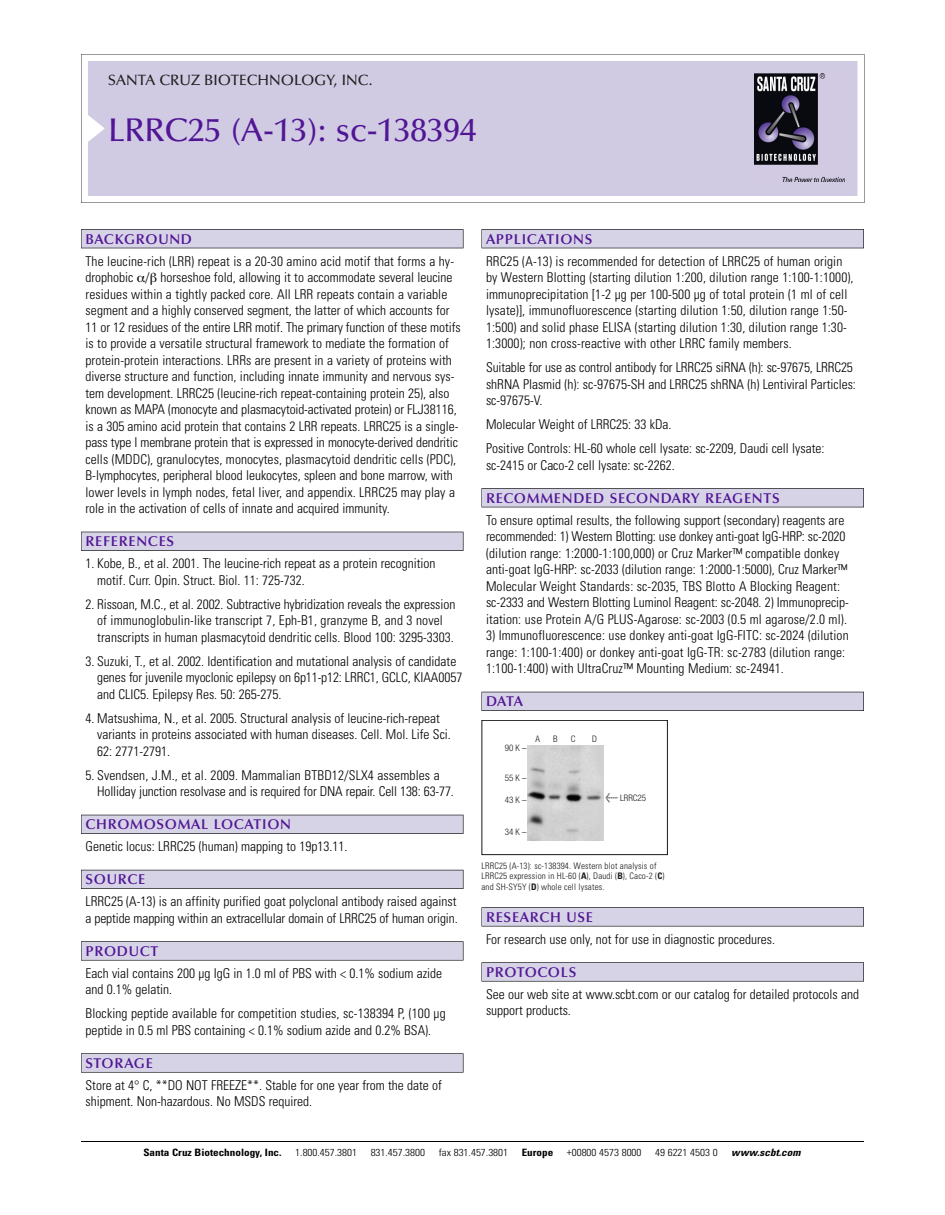
<style>
.page{position:relative;width:945px;height:1215px;background:#fff}
.page>*{position:absolute;margin:0;border:0;box-sizing:border-box;transform-origin:0 0}
.t1{font:500 33px "Optima";color:#511695}
.t2{font:500 15px "Optima";color:#231f20}
.t3{font:600 14.25px "Optima";letter-spacing:.05em;color:#511695}
.t4{font:300 condensed 13.5px/16.5px "Univers";color:#000}
.t5{font:300 condensed 10.2px "Univers";color:#000;scale:1.1 1}
.t6{font:700 condensed 10.2px "Univers";color:#000;scale:1.1 1}
.t7{font:italic 700 condensed 10.2px "Univers";letter-spacing:.005em;color:#000;scale:1.1 1}
.t8{font:9px/10.5px "Univers Condensed Light+DYUTOL";letter-spacing:.015em;color:#191919}
.t9{font:9px "Helvetica Neue Light Cond+EWITHI";color:#191919}
.s1{font-family:"Meta Plus Book Roman+CRAPQR";font-size:10.5px}
.s2{font-family:"Univers Condensed Bold+MOVNUN"}
</style>
<div class="page">
<svg style="left:81px;top:54px;width:783px;height:149px"></svg>
<div style="left:88px;top:61px;width:769px;height:135px;background:#d1cae3"></div>
<img style="left:755px;top:74px;width:90px;height:108px">
<div style="left:81px;top:229px;width:382px;height:19px;background:#525156"></div>
<div style="left:81px;top:230px;width:382px;height:18px;background:#d7d3e7"></div>
<div style="left:81px;top:532px;width:382px;height:19px;background:#515055"></div>
<div style="left:81px;top:532px;width:382px;height:18px;background:#d7d3e7"></div>
<div style="left:81px;top:815px;width:382px;height:19px;background:#525158"></div>
<div style="left:81px;top:815px;width:382px;height:18px;background:#d7d3e7"></div>
<div style="left:81px;top:870px;width:382px;height:19px;background:#54535a"></div>
<div style="left:81px;top:870px;width:382px;height:18px;background:#d7d3e7"></div>
<svg style="left:81px;top:941px;width:382px;height:20px"></svg>
<div style="left:81px;top:942px;width:382px;height:18px;background:#d7d3e7"></div>
<div style="left:81px;top:1053px;width:382px;height:20px;background:#666667"></div>
<div style="left:81px;top:1054px;width:382px;height:18px;background:#d7d3e7"></div>
<div style="left:482px;top:229px;width:382px;height:19px;background:#525156"></div>
<div style="left:482px;top:230px;width:381px;height:18px;background:#d7d3e7"></div>
<div style="left:482px;top:488px;width:382px;height:19px;background:#525155"></div>
<div style="left:482px;top:489px;width:381px;height:18px;background:#d7d3e7"></div>
<div style="left:482px;top:692px;width:382px;height:19px;background:#525158"></div>
<div style="left:482px;top:692px;width:381px;height:18px;background:#d7d3e7"></div>
<div style="left:482px;top:907px;width:382px;height:19px;background:#575759"></div>
<div style="left:482px;top:908px;width:381px;height:18px;background:#d7d3e7"></div>
<svg style="left:482px;top:962px;width:382px;height:20px"></svg>
<div style="left:482px;top:963px;width:381px;height:18px;background:#d7d3e7"></div>
<hr style="left:81px;top:1141px;width:783px;height:1px;background:#000">
<div style="left:482px;top:720px;width:186px;height:135px;border:1px solid #191919"></div>
<img style="left:528px;top:745px;width:75px;height:95px">
<p class="t2" style="left:108px;top:74px;width:266px">SANTA CRUZ BIOTECHNOLOGY, INC.</p>
<h1 class="t1" style="left:108px;top:117px;width:370px">LRRC25 (A-13): sc-138394</h1>
<p class="t3" style="left:86px;top:233px;width:108px">BACKGROUND</p>
<p class="t4" style="left:86px;top:254px;width:377px">The leucine-rich (LRR) repeat is a 20-30 amino acid motif that forms a hy&shy;drophobic / horseshoe fold, allowing it to accommodate several leucine residues within a tightly packed core. All LRR repeats contain a variable segment and a highly conserved segment, the latter of which accounts for 11 or 12 residues of the entire LRR motif. The primary function of these motifs is to provide a versatile structural framework to mediate the formation of protein-protein interactions. LRRs are present in a variety of proteins with diverse structure and function, including innate immunity and nervous sys&shy;tem development. LRRC25 (leucine-rich repeat-containing protein 25), also known as MAPA (monocyte and plasmacytoid-activated protein) or FLJ38116, is a 305 amino acid protein that contains 2 LRR repeats. LRRC25 is a single&shy;pass type I membrane protein that is expressed in monocyte-derived dendritic cells (MDDC), granulocytes, monocytes, plasmacytoid dendritic cells (PDC), B-lymphocytes, peripheral blood leukocytes, spleen and bone marrow, with lower levels in lymph nodes, fetal liver, and appendix. LRRC25 may play a role in the activation of cells of innate and acquired immunity.</p>
<p class="t3" style="left:86px;top:536px;width:90px">REFERENCES</p>
<p class="t4" style="left:97px;top:556px;width:340px;text-indent:-12px">1. Kobe, B., et al. 2001. The leucine-rich repeat as a protein recognition motif. Curr. Opin. Struct. Biol. 11: 725-732.</p>
<p class="t4" style="left:97px;top:597px;width:360px;text-indent:-12px">2. Rissoan, M.C., et al. 2002. Subtractive hybridization reveals the expression of immunoglobulin-like transcript 7, Eph-B1, granzyme B, and 3 novel transcripts in human plasmacytoid dendritic cells. Blood 100: 3295-3303.</p>
<p class="t4" style="left:97px;top:654px;width:367px;text-indent:-12px">3. Suzuki, T., et al. 2002. Identification and mutational analysis of candidate genes for juvenile myoclonic epilepsy on 6p11-p12: LRRC1, GCLC, KIAA0057 and CLIC5. Epilepsy Res. 50: 265-275.</p>
<p class="t4" style="left:97px;top:711px;width:355px;text-indent:-12px">4. Matsushima, N., et al. 2005. Structural analysis of leucine-rich-repeat variants in proteins associated with human diseases. Cell. Mol. Life Sci.<br>62: 2771-2791.</p>
<p class="t4" style="left:97px;top:768px;width:358px;text-indent:-12px">5. Svendsen, J.M., et al. 2009. Mammalian BTBD12/SLX4 assembles a<br>Holliday junction resolvase and is required for DNA repair. Cell 138: 63-77.</p>
<p class="t3" style="left:86px;top:819px;width:207px">CHROMOSOMAL LOCATION</p>
<p class="t4" style="left:86px;top:839px;width:263px">Genetic locus: LRRC25 (human) mapping to 19p13.11.</p>
<p class="t3" style="left:86px;top:874px;width:61px">SOURCE</p>
<p class="t4" style="left:86px;top:894px;width:374px">LRRC25 (A-13) is an affinity purified goat polyclonal antibody raised against a peptide mapping within an extracellular domain of LRRC25 of human origin.</p>
<p class="t3" style="left:86px;top:945px;width:74px">PRODUCT</p>
<p class="t4" style="left:86px;top:966px;width:358px">Each vial contains 200 µg IgG in 1.0 ml of PBS with &lt; 0.1% sodium azide and 0.1% gelatin.</p>
<p class="t4" style="left:86px;top:1006px;width:362px">Blocking peptide available for competition studies, sc-138394 P, (100 µg peptide in 0.5 ml PBS containing &lt; 0.1% sodium azide and 0.2% BSA).</p>
<p class="t3" style="left:86px;top:1057px;width:69px">STORAGE</p>
<p class="t4" style="left:86px;top:1078px;width:358px">Store at 4° C, **DO NOT FREEZE**. Stable for one year from the date of shipment. Non-hazardous. No MSDS required.</p>
<p class="t3" style="left:486px;top:233px;width:108px">APPLICATIONS</p>
<p class="t4" style="left:486px;top:254px;width:369px">RRC25 (A-13) is recommended for detection of LRRC25 of human origin by Western Blotting (starting dilution 1:200, dilution range 1:100-1:1000), immunoprecipitation [1-2 µg per 100-500 µg of total protein (1 ml of cell lysate)], immunofluorescence (starting dilution 1:50, dilution range 1:50- 1:500) and solid phase ELISA (starting dilution 1:30, dilution range 1:30- 1:3000); non cross-reactive with other LRRC family members.</p>
<p class="t4" style="left:486px;top:360px;width:371px">Suitable for use as control antibody for LRRC25 siRNA (h): sc-97675, LRRC25 shRNA Plasmid (h): sc-97675-SH and LRRC25 shRNA (h) Lentiviral Particles: sc-97675-V.</p>
<p class="t4" style="left:486px;top:413px;width:340px;line-height:24px">Molecular Weight of LRRC25: 33 kDa.<br>Positive Controls: HL-60 whole cell lysate: sc-2209, Daudi cell lysate:</p>
<p class="t4" style="left:486px;top:458px;width:190px">sc-2415 or Caco-2 cell lysate: sc-2262.</p>
<p class="t3" style="left:486px;top:492px;width:295px">RECOMMENDED SECONDARY REAGENTS</p>
<p class="t4" style="left:486px;top:513px;width:364px">To ensure optimal results, the following support (secondary) reagents are recommended: 1) Western Blotting: use donkey anti-goat IgG-HRP: sc-2020 (dilution range: 1:2000-1:100,000) or Cruz Marker™ compatible donkey anti-goat IgG-HRP: sc-2033 (dilution range: 1:2000-1:5000), Cruz Marker™ Molecular Weight Standards: sc-2035, TBS Blotto A Blocking Reagent: sc-2333 and Western Blotting Luminol Reagent: sc-2048. 2) Immunoprecip&shy;itation: use Protein A/G PLUS-Agarose: sc-2003 (0.5 ml agarose/2.0 ml).</p>
<p class="t4" style="left:486px;top:628px;width:364px">3) Immunofluorescence: use donkey anti-goat IgG-FITC: sc-2024 (dilution range: 1:100-1:400) or donkey anti-goat IgG-TR: sc-2783 (dilution range:<br>1:100-1:400) with UltraCruz™ Mounting Medium: sc-24941.</p>
<p class="t3" style="left:486px;top:696px;width:39px">DATA</p>
<p class="t9" style="left:505px;top:744px;width:23px">90K–</p>
<p class="t9" style="left:505px;top:774px;width:23px">55K–</p>
<p class="t9" style="left:505px;top:797px;width:23px">43K–</p>
<p class="t9" style="left:505px;top:828px;width:23px">34K–</p>
<p class="t9" style="left:536px;top:736px;width:6px">A</p>
<p class="t9" style="left:553px;top:736px;width:6px">B</p>
<p class="t9" style="left:571px;top:736px;width:6px">C</p>
<p class="t9" style="left:592px;top:736px;width:6px">D</p>
<p class="t9" style="left:606px;top:795px;width:42px"><span class="s1">&lt;</span> LRRC25</p>
<p class="t8" style="left:481px;top:861px;width:184px">LRRC25 (A-13): sc-138394. Western blot analysis of<br>LRRC25 expression in HL-60 (<span class="s2">A</span>), Daudi (<span class="s2">B</span>), Caco-2 (<span class="s2">C</span>) and SH-SY5Y (<span class="s2">D</span>) whole cell lysates.</p>
<p class="t3" style="left:486px;top:911px;width:109px">RESEARCH USE</p>
<p class="t4" style="left:486px;top:932px;width:290px">For research use only, not for use in diagnostic procedures.</p>
<p class="t3" style="left:486px;top:966px;width:92px">PROTOCOLS</p>
<p class="t4" style="left:486px;top:987px;width:375px">See our web site at www.scbt.com or our catalog for detailed protocols and support products.</p>
<p class="t6" style="left:143px;top:1148px;width:127px">Santa Cruz Biotechnology, Inc.</p>
<p class="t5" style="left:295px;top:1148px;width:58px">1.800.457.3801</p>
<p class="t5" style="left:371px;top:1148px;width:51px">831.457.3800</p>
<p class="t5" style="left:439px;top:1148px;width:65px">fax 831.457.3801</p>
<p class="t6" style="left:522px;top:1148px;width:30px">Europe</p>
<p class="t5" style="left:567px;top:1148px;width:69px">+00800 4573 8000</p>
<p class="t5" style="left:655px;top:1148px;width:58px">49 6221 4503 0</p>
<p class="t7" style="left:731px;top:1148px;width:64px">www.scbt.com</p>
</div>
